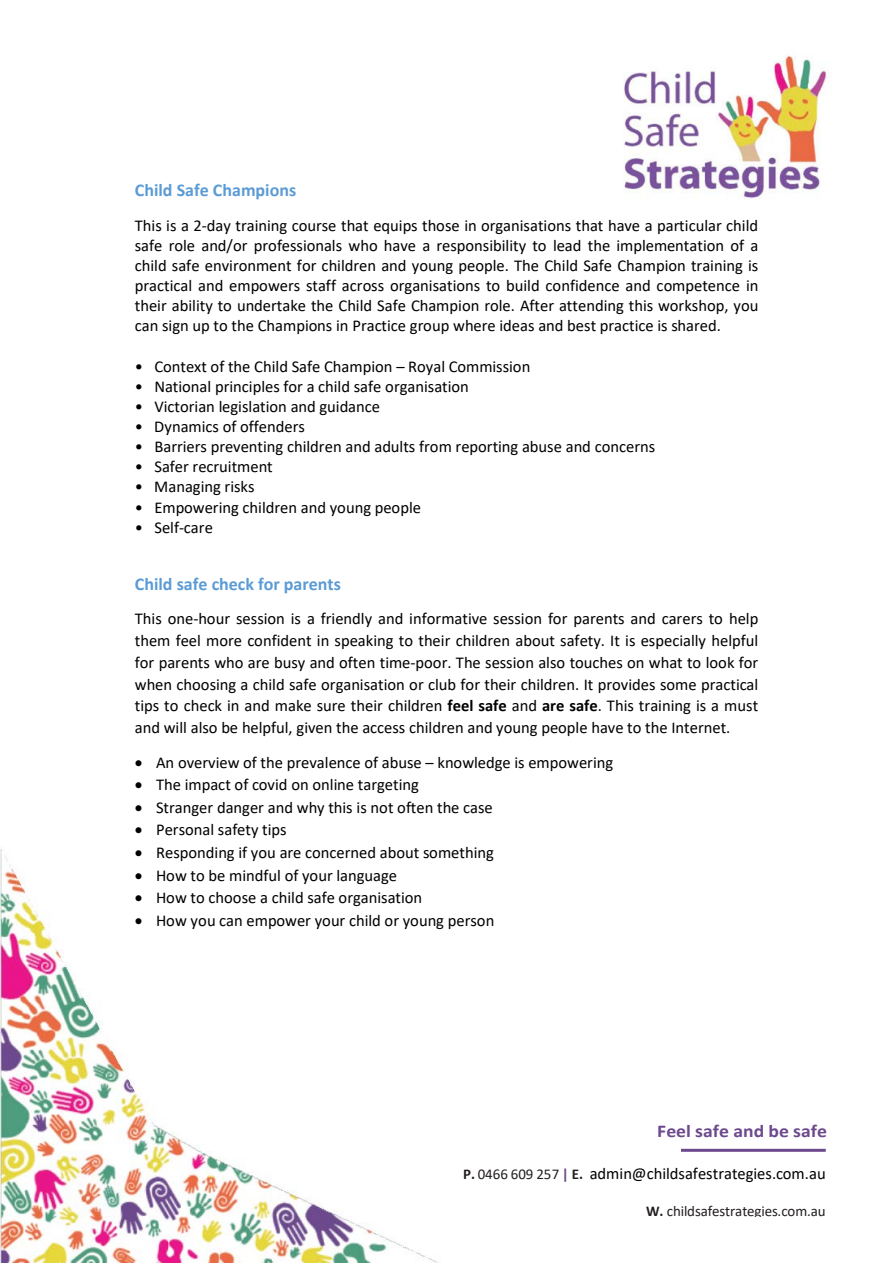
<style>
.page{position:relative;width:893px;height:1263px;background:#fff}
.page>*{position:absolute;margin:0;border:0;box-sizing:border-box;transform-origin:0 0}
.t1{font:700 18px "Calibri";color:#5b9bd5}
.t2{font:700 18px "Calibri";letter-spacing:.005em;color:#6d498d;scale:1.09 1}
.t3{font:16.5px/20.1px "Calibri";color:#000;text-align:justify}
.t4{font:15px "Calibri";letter-spacing:-.01em;color:#231f20}
.s1{font-weight:700}
.s2{font-weight:700;font-size:15px;color:#231f20}
.s3{font-size:15px;color:#231f20}
.s4{font-weight:700;font-size:15px;color:#6d498d}
</style>
<div class="page">
<img style="left:623px;top:55px;width:203px;height:144px">
<hr style="left:681px;top:1149px;width:145px;height:3px;background:#6c498d">
<img style="left:0;top:849px;width:439px;height:414px">
<p class="t1" style="left:135px;top:178px;width:163px">Child Safe Champions</p>
<p class="t3" style="left:135px;top:215px;width:625px">This is a 2-day training course that equips those in organisations that have a particular child safe role and/or professionals who have a responsibility to lead the implementation of a child safe environment for children and young people. The Child Safe Champion training is practical and empowers staff across organisations to build confidence and competence in their ability to undertake the Child Safe Champion role. After attending this workshop, you can sign up to the Champions in Practice group where ideas and best practice is shared.</p>
<p class="t3" style="left:135px;top:356px;width:397px">• Context of the Child Safe Champion – Royal Commission</p>
<p class="t3" style="left:135px;top:376px;width:336px">• National principles for a child safe organisation</p>
<p class="t3" style="left:135px;top:396px;width:247px">• Victorian legislation and guidance</p>
<p class="t3" style="left:135px;top:416px;width:172px">• Dynamics of offenders</p>
<p class="t3" style="left:135px;top:436px;width:522px">• Barriers preventing children and adults from reporting abuse and concerns</p>
<p class="t3" style="left:135px;top:456px;width:140px">• Safer recruitment</p>
<p class="t3" style="left:135px;top:477px;width:121px">• Managing risks</p>
<p class="t3" style="left:135px;top:497px;width:288px">• Empowering children and young people</p>
<p class="t3" style="left:135px;top:517px;width:80px">• Self-care</p>
<p class="t1" style="left:135px;top:571px;width:208px">Child safe check for parents</p>
<p class="t3" style="left:135px;top:607px;width:625px;line-height:21.8px">This one-hour session is a friendly and informative session for parents and carers to help them feel more confident in speaking to their children about safety. It is especially helpful for parents who are busy and often time-poor. The session also touches on what to look for when choosing a child safe organisation or club for their children. It provides some practical tips to check in and make sure their children <span class="s1">feel safe</span> and <span class="s1">are safe</span>. This training is a must and will also be helpful, given the access children and young people have to the Internet.</p>
<p class="t3" style="left:135px;top:752px;width:480px">• An overview of the prevalence of abuse – knowledge is empowering</p>
<p class="t3" style="left:135px;top:774px;width:286px">• The impact of covid on online targeting</p>
<p class="t3" style="left:135px;top:797px;width:359px">• Stranger danger and why this is not often the case</p>
<p class="t3" style="left:135px;top:819px;width:153px">• Personal safety tips</p>
<p class="t3" style="left:135px;top:842px;width:361px">• Responding if you are concerned about something</p>
<p class="t3" style="left:135px;top:865px;width:264px">• How to be mindful of your language</p>
<p class="t3" style="left:135px;top:887px;width:289px">• How to choose a child safe organisation</p>
<p class="t3" style="left:135px;top:910px;width:361px">• How you can empower your child or young person</p>
<p class="t2" style="left:657px;top:1118px;width:157px">Feel safe and be safe</p>
<p class="t3" style="left:463px;top:1163px;width:364px"><span class="s2">P.</span> <span class="s3">0466 609 257</span> <span class="s4">|</span> <span class="s2">E.</span> admin@childsafestrategies.com.au</p>
<p class="t4" style="left:646px;top:1201px;width:181px"><span class="s1">W.</span> childsafestrategies.com.au</p>
</div>
